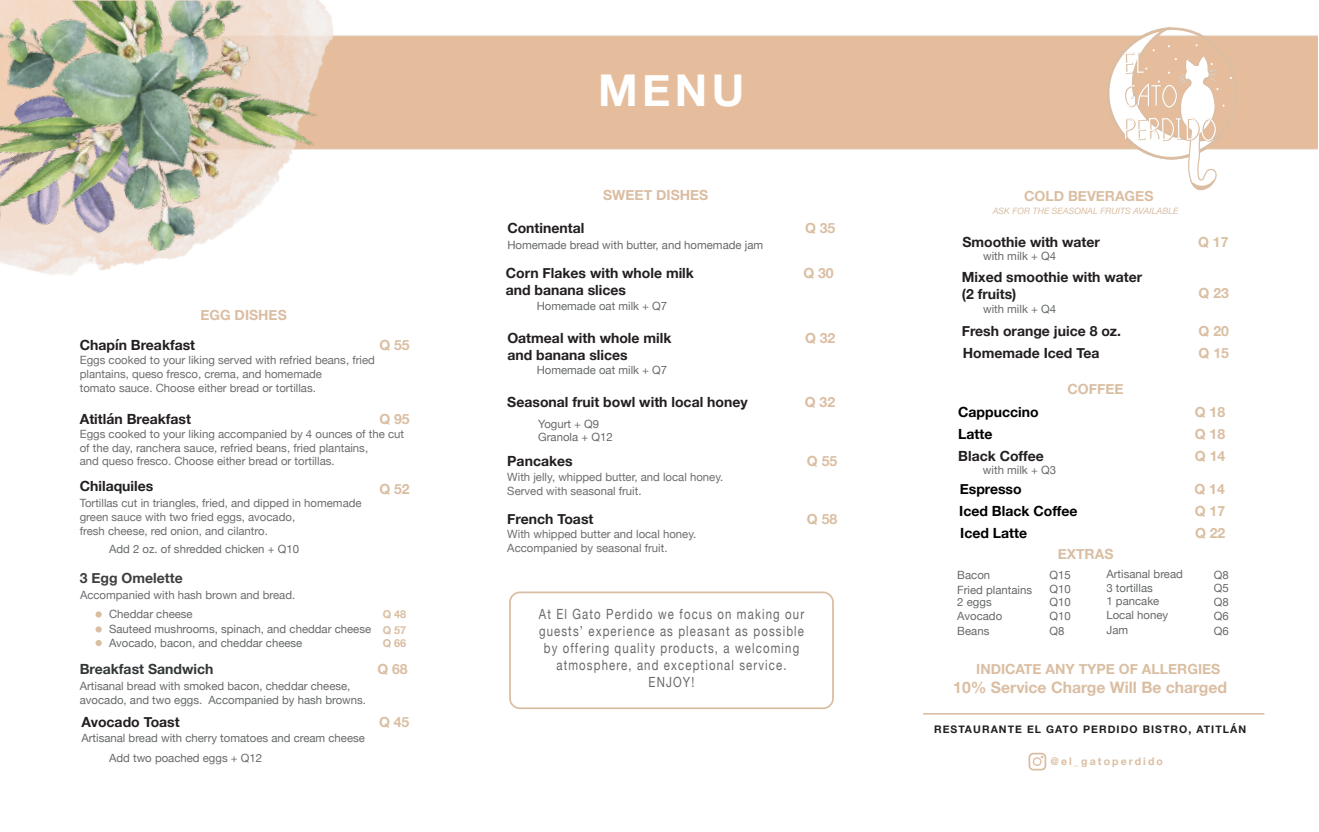
<style>
.page{position:relative;width:1319px;height:832px;background:#fff}
.page>*{position:absolute;margin:0;border:0;box-sizing:border-box;transform-origin:0 0}
.t1{font:700 43.75px "Helvetica Neue";color:#fff}
.t2{font:700 15.75px "Helvetica Neue";color:#dabea2}
.t3{font:700 14px/16.8px "Helvetica Neue";color:#231f20}
.t4{font:14px/16.8px "Helvetica Neue";letter-spacing:.1em;color:#67696a;text-align:center;scale:.81 1}
.t5{font:700 14px "Helvetica Neue";color:#dabea2}
.t6{font:700 14px "Helvetica Neue";color:#000001}
.t7{font:700 14px "Helvetica Neue";color:#dabda2}
.t8{font:700 14px "Helvetica Neue";color:#323738}
.t9{font:700 14px "Helvetica Neue";color:#3e3e3f}
.t10{font:11.38px/13.7px "Helvetica Neue";color:#6c6d70}
.t11{font:11.38px/13px "Helvetica Neue";color:#66696a}
.t12{font:700 10.94px "Helvetica Neue";color:#dabea2}
.t13{font:700 10.5px "Helvetica Neue";letter-spacing:.1em;color:#231f20}
.t14{font:700 10.5px "Helvetica Neue";letter-spacing:.2em;color:#dabea2}
.t15{font:italic 8.75px "Helvetica Neue";color:#dabea2}
</style>
<div class="page">
<div style="left:394px;top:36px;width:922px;height:113px;background:#e5bd9c"></div>
<img style="left:0;top:1px;width:340px;height:275px">
<svg style="left:1104px;top:27px;width:135px;height:164px"></svg>
<div style="left:509px;top:591px;width:324px;height:117px;border:2px solid #dabea2;border-radius:10px"></div>
<div style="left:1028px;top:752px;width:18px;height:18px;border:2px solid #dabea2;border-radius:4px"></div>
<div style="left:1032px;top:756px;width:9px;height:9px;border:1px solid #dabea2;border-radius:50%"></div>
<hr style="left:923px;top:712px;width:341px;height:2px;background:#dabea2">
<div style="left:95px;top:611px;width:7px;height:6px;background:#dabea2;border-radius:50%"></div>
<div style="left:95px;top:626px;width:7px;height:6px;background:#dabea2;border-radius:50%"></div>
<svg style="left:95px;top:639px;width:7px;height:6px"></svg>
<p class="t7" style="left:200px;top:304px;width:88px">EGG DISHES</p>
<p class="t3" style="left:80px;top:336px;width:117px">Chapín Breakfast</p>
<p class="t5" style="left:379px;top:333px;width:32px">Q 55</p>
<p class="t10" style="left:80px;top:354px;width:296px">Eggs cooked to your liking served with refried beans, fried plantains, queso fresco, crema, and homemade<br>tomato sauce. Choose either bread or tortillas.</p>
<p class="t3" style="left:80px;top:411px;width:113px">Atitlán Breakfast</p>
<p class="t10" style="left:80px;top:427px;width:326px">Eggs cooked to your liking accompanied by 4 ounces of the cut of the day, ranchera sauce, refried beans, fried plantains,<br>and queso fresco. Choose either bread or tortillas.</p>
<p class="t5" style="left:379px;top:408px;width:32px">Q 95</p>
<p class="t3" style="left:80px;top:477px;width:75px">Chilaquiles</p>
<p class="t10" style="left:80px;top:496px;width:283px">Tortillas cut in triangles, fried, and dipped in homemade green sauce with two fried eggs, avocado,<br>fresh cheese, red onion, and cilantro.</p>
<p class="t5" style="left:379px;top:478px;width:32px">Q 52</p>
<p class="t11" style="left:109px;top:542px;width:191px">Add 2 oz. of shredded chicken + Q10</p>
<p class="t9" style="left:80px;top:567px;width:104px">3 Egg Omelette</p>
<p class="t11" style="left:109px;top:608px;width:85px">Cheddar cheese</p>
<p class="t12" style="left:382px;top:605px;width:25px">Q 48</p>
<p class="t11" style="left:109px;top:622px;width:299px;line-height:14.2px">Sauteed mushrooms, spinach, and cheddar cheese <sub>Q</sub> <sub>57<br></sub>Avocado, bacon, and cheddar cheese</p>
<p class="t10" style="left:80px;top:588px;width:217px">Accompanied with hash brown and bread.</p>
<p class="t12" style="left:382px;top:634px;width:25px">Q 66</p>
<p class="t8" style="left:80px;top:657px;width:135px">Breakfast Sandwich</p>
<p class="t5" style="left:377px;top:657px;width:32px">Q 68</p>
<p class="t11" style="left:80px;top:679px;width:288px;line-height:13.7px">Artisanal bread with smoked bacon, cheddar cheese, avocado, and two eggs. Accompanied by hash browns.</p>
<p class="t3" style="left:81px;top:714px;width:100px">Avocado Toast</p>
<p class="t5" style="left:379px;top:711px;width:32px">Q 45</p>
<p class="t11" style="left:109px;top:727px;width:257px;line-height:20.5px;text-indent:-28px">Artisanal bread with cherry tomatoes and cream cheese<br>Add two poached eggs + Q12</p>
<h1 class="t1" style="left:598px;top:56px;width:147px">MENU</h1>
<p class="t7" style="left:603px;top:184px;width:107px">SWEET DISHES</p>
<p class="t3" style="left:507px;top:220px;width:78px">Continental</p>
<p class="t5" style="left:805px;top:217px;width:32px">Q 35</p>
<p class="t11" style="left:507px;top:239px;width:257px">Homemade bread with butter, and homemade jam</p>
<p class="t3" style="left:505px;top:265px;width:190px">Corn Flakes with whole milk</p>
<p class="t5" style="left:803px;top:262px;width:32px">Q 30</p>
<p class="t3" style="left:505px;top:281px;width:122px">and banana slices</p>
<p class="t11" style="left:536px;top:300px;width:132px">Homemade oat milk + Q7</p>
<p class="t3" style="left:507px;top:330px;width:165px">Oatmeal with whole milk</p>
<p class="t5" style="left:805px;top:327px;width:32px">Q 32</p>
<p class="t3" style="left:507px;top:346px;width:122px">and banana slices</p>
<p class="t11" style="left:536px;top:364px;width:132px">Homemade oat milk + Q7</p>
<p class="t3" style="left:507px;top:394px;width:242px">Seasonal fruit bowl with local honey</p>
<p class="t5" style="left:804px;top:391px;width:32px">Q 32</p>
<p class="t11" style="left:538px;top:417px;width:76px">Yogurt + Q9<br>Granola + Q12</p>
<p class="t3" style="left:507px;top:453px;width:67px">Pancakes</p>
<p class="t5" style="left:806px;top:450px;width:32px">Q 55</p>
<p class="t10" style="left:507px;top:470px;width:217px">With jelly, whipped butter, and local honey.<br>Served with seasonal fruit.</p>
<p class="t3" style="left:507px;top:510px;width:88px">French Toast</p>
<p class="t5" style="left:806px;top:507px;width:32px">Q 58</p>
<p class="t10" style="left:507px;top:528px;width:190px">With whipped butter and local honey.<br>Accompanied by seasonal fruit.</p>
<p class="t4" style="left:539px;top:606px;width:329px">At El Gato Perdido we focus on making our guests’ experience as pleasant as possible by offering quality products, a welcoming atmosphere, and exceptional service.<br>ENJOY!</p>
<p class="t5" style="left:1024px;top:185px;width:131px">COLD BEVERAGES</p>
<p class="t15" style="left:992px;top:204px;width:187px">ASK FOR THE SEASONAL FRUITS AVAILABLE</p>
<p class="t3" style="left:962px;top:234px;width:139px">Smoothie with water</p>
<p class="t5" style="left:1197px;top:231px;width:32px">Q 17</p>
<p class="t11" style="left:982px;top:250px;width:74px">with milk + Q4</p>
<p class="t3" style="left:961px;top:269px;width:182px">Mixed smoothie with water (2 fruits)</p>
<p class="t11" style="left:982px;top:303px;width:74px">with milk + Q4</p>
<p class="t3" style="left:961px;top:323px;width:161px">Fresh orange juice 8 oz.</p>
<p class="t5" style="left:1198px;top:282px;width:32px">Q 23</p>
<p class="t5" style="left:1198px;top:320px;width:32px">Q 20</p>
<p class="t3" style="left:962px;top:344px;width:138px">Homemade Iced Tea</p>
<p class="t5" style="left:1198px;top:341px;width:32px">Q 15</p>
<p class="t5" style="left:1067px;top:377px;width:58px">COFFEE</p>
<p class="t6" style="left:958px;top:400px;width:82px">Cappuccino</p>
<p class="t5" style="left:1194px;top:400px;width:32px">Q 18</p>
<p class="t6" style="left:958px;top:422px;width:36px">Latte</p>
<p class="t5" style="left:1194px;top:422px;width:32px">Q 18</p>
<p class="t3" style="left:958px;top:447px;width:87px">Black Coffee</p>
<p class="t5" style="left:1194px;top:444px;width:32px">Q 14</p>
<p class="t11" style="left:982px;top:463px;width:74px">with milk + Q3</p>
<p class="t6" style="left:959px;top:478px;width:63px">Espresso</p>
<p class="t5" style="left:1194px;top:478px;width:32px">Q 14</p>
<p class="t6" style="left:959px;top:500px;width:120px">Iced Black Coffee</p>
<p class="t5" style="left:1194px;top:500px;width:32px">Q 17</p>
<p class="t6" style="left:960px;top:522px;width:68px">Iced Latte</p>
<p class="t5" style="left:1194px;top:522px;width:32px">Q 22</p>
<p class="t5" style="left:1057px;top:542px;width:57px">EXTRAS</p>
<p class="t11" style="left:957px;top:569px;width:34px">Bacon</p>
<p class="t11" style="left:1049px;top:569px;width:23px">Q15</p>
<p class="t11" style="left:957px;top:583px;width:76px">Fried plantains</p>
<p class="t11" style="left:1049px;top:582px;width:23px">Q10</p>
<p class="t11" style="left:957px;top:596px;width:36px">2 eggs</p>
<p class="t11" style="left:1049px;top:596px;width:23px">Q10</p>
<p class="t11" style="left:957px;top:610px;width:46px">Avocado</p>
<p class="t11" style="left:1049px;top:610px;width:23px">Q10</p>
<p class="t11" style="left:957px;top:625px;width:34px">Beans</p>
<p class="t11" style="left:1049px;top:625px;width:16px">Q8</p>
<p class="t11" style="left:1106px;top:567px;width:78px">Artisanal bread</p>
<p class="t11" style="left:1213px;top:568px;width:16px">Q8</p>
<p class="t11" style="left:1106px;top:582px;width:48px">3 tortillas</p>
<p class="t11" style="left:1213px;top:582px;width:16px">Q5</p>
<p class="t11" style="left:1106px;top:594px;width:54px">1 pancake</p>
<p class="t11" style="left:1213px;top:595px;width:16px">Q8</p>
<p class="t11" style="left:1106px;top:608px;width:63px">Local honey</p>
<p class="t11" style="left:1213px;top:609px;width:16px">Q6</p>
<p class="t11" style="left:1106px;top:623px;width:23px">Jam</p>
<p class="t11" style="left:1213px;top:624px;width:16px">Q6</p>
<p class="t5" style="left:976px;top:657px;width:245px">INDICATE ANY TYPE OF ALLERGIES</p>
<h2 class="t2" style="left:953px;top:674px;width:275px">10% Service Charge Will Be charged</h2>
<p class="t13" style="left:934px;top:721px;width:313px">RESTAURANTE EL GATO PERDIDO BISTRO, ATITLÁN</p>
<p class="t14" style="left:1050px;top:752px;width:114px">@el_gatoperdido</p>
</div>
